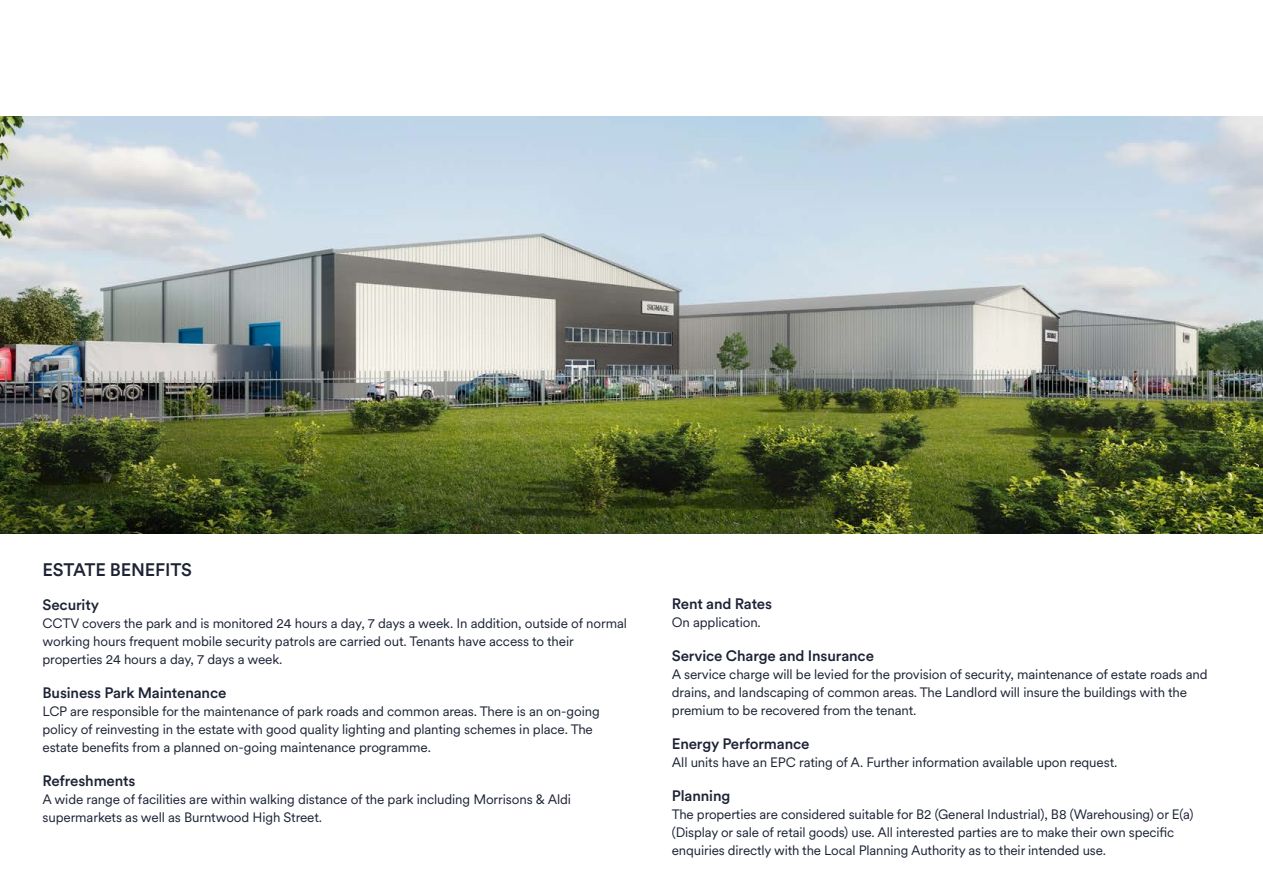
<style>
.page{position:relative;width:1263px;height:893px;background:#fff}
.page>*{position:absolute;margin:0;border:0;box-sizing:border-box;transform-origin:0 0}
.t1{font:500 18px "Circular XX";letter-spacing:-.01em;color:#1d2335}
.t2{font:500 15px "Circular XX";letter-spacing:-.01em;color:#1d2335}
.t3{font:13.5px/18px "Circular XX";letter-spacing:-.01em;color:#1d2335}
</style>
<div class="page">
<img style="left:0;top:117px;width:1263px;height:417px">
<h1 class="t1" style="left:43px;top:558px;width:151px">ESTATE BENEFITS</h1>
<p class="t2" style="left:43px;top:595px;width:58px">Security</p>
<p class="t3" style="left:43px;top:614px;width:586px">CCTV covers the park and is monitored 24 hours a day, 7 days a week. In addition, outside of normal working hours frequent mobile security patrols are carried out. Tenants have access to their properties 24 hours a day, 7 days a week.</p>
<p class="t2" style="left:43px;top:683px;width:185px">Business Park Maintenance</p>
<p class="t3" style="left:43px;top:702px;width:559px">LCP are responsible for the maintenance of park roads and common areas. There is an on-going policy of reinvesting in the estate with good quality lighting and planting schemes in place. The estate benefits from a planned on-going maintenance programme.</p>
<p class="t2" style="left:43px;top:771px;width:94px">Refreshments</p>
<p class="t3" style="left:43px;top:790px;width:530px">A wide range of facilities are within walking distance of the park including Morrisons &amp; Aldi supermarkets as well as Burntwood High Street.</p>
<p class="t2" style="left:672px;top:594px;width:102px">Rent and Rates</p>
<p class="t3" style="left:672px;top:613px;width:90px">On application.</p>
<p class="t2" style="left:672px;top:646px;width:204px">Service Charge and Insurance</p>
<p class="t3" style="left:672px;top:665px;width:537px">A service charge will be levied for the provision of security, maintenance of estate roads and drains, and landscaping of common areas. The Landlord will insure the buildings with the premium to be recovered from the tenant.</p>
<p class="t2" style="left:672px;top:734px;width:139px">Energy Performance</p>
<p class="t3" style="left:672px;top:753px;width:447px">All units have an EPC rating of A. Further information available upon request.</p>
<p class="t2" style="left:672px;top:786px;width:60px">Planning</p>
<p class="t3" style="left:672px;top:805px;width:523px">The properties are considered suitable for B2 (General Industrial), B8 (Warehousing) or E(a) (Display or sale of retail goods) use. All interested parties are to make their own specific enquiries directly with the Local Planning Authority as to their intended use.</p>
</div>
